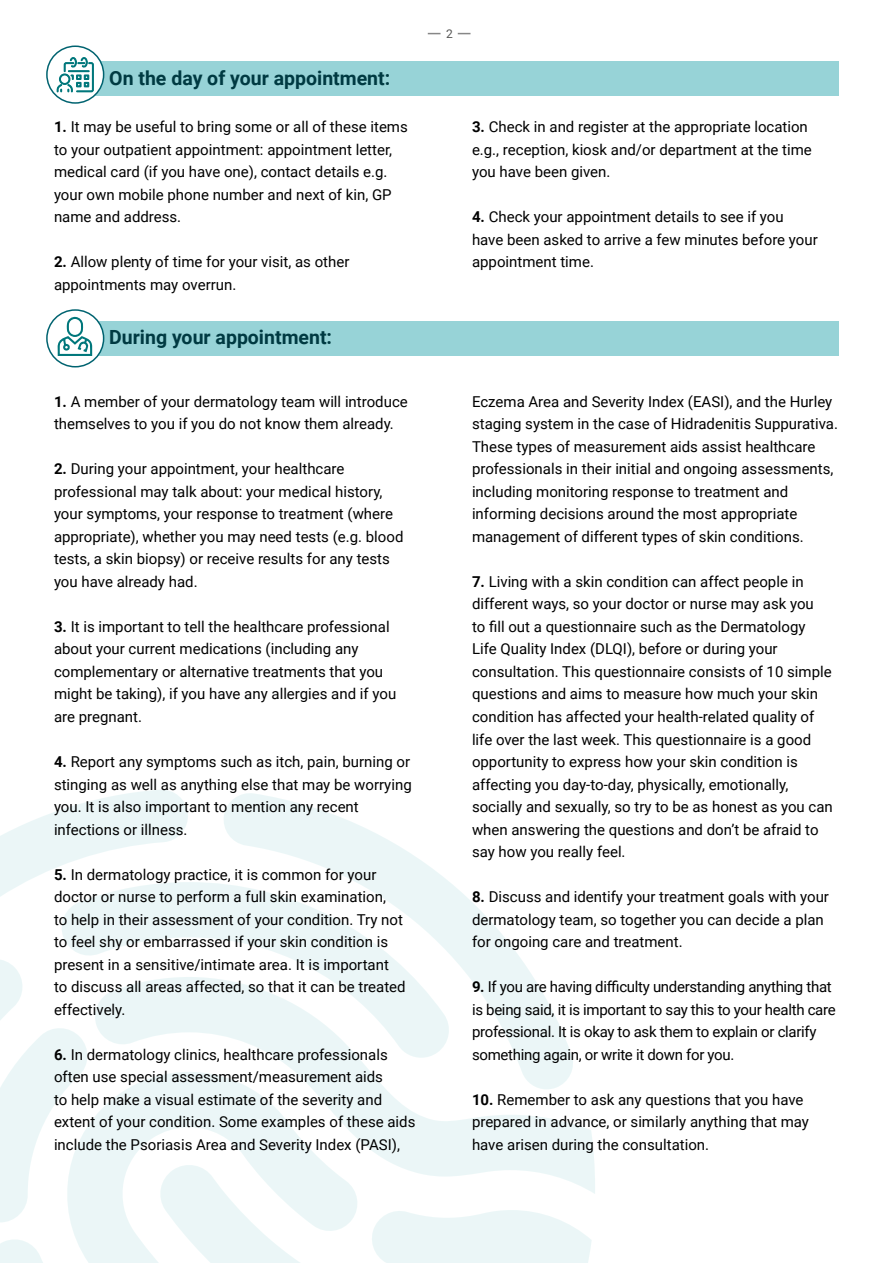
<style>
.page{position:relative;width:893px;height:1263px;background:#fff}
.page>*{position:absolute;margin:0;border:0;box-sizing:border-box;transform-origin:0 0}
.t1{font:700 19.5px "Roboto";color:#00464f}
.t2{font:15px/22.5px "Roboto";color:#000}
.t3{font:15px/22.5px "Roboto";letter-spacing:-.02em;color:#000}
.t4{font:12px "Roboto";color:#575756}
.s1{font-weight:700}
</style>
<div class="page">
<div style="left:189px;top:882px;width:33px;height:58px;background:#ebf6f7"></div>
<svg style="left:0;top:977px;width:592px;height:286px"></svg>
<svg style="left:222px;top:793px;width:354px;height:296px"></svg>
<svg style="left:0;top:790px;width:189px;height:246px"></svg>
<div style="left:65px;top:61px;width:774px;height:35px;background:#97d3d7"></div>
<div style="left:69px;top:321px;width:770px;height:34px;background:#97d3d7"></div>
<svg style="left:428px;top:33px;width:13px;height:1px"></svg>
<svg style="left:458px;top:33px;width:12px;height:1px"></svg>
<div style="left:47px;top:46px;width:57px;height:57px;background:#fff;border-radius:50%"></div>
<div style="left:46px;top:45px;width:58px;height:59px;border:2px solid #006370;border-radius:50%"></div>
<div style="left:47px;top:310px;width:57px;height:57px;background:#fff;border-radius:50%"></div>
<div style="left:46px;top:309px;width:58px;height:58px;border:2px solid #006370;border-radius:50%"></div>
<svg style="left:56px;top:57px;width:38px;height:47px"></svg>
<svg style="left:57px;top:316px;width:35px;height:40px"></svg>
<h1 class="t1" style="left:109px;top:64px;width:283px">On the day of your appointment:</h1>
<p class="t2" style="left:54px;top:115px;width:355px"><span class="s1">1.</span> It may be useful to bring some or all of these items to your outpatient appointment: appointment letter, medical card (if you have one), contact details e.g. your own mobile phone number and next of kin, GP name and address.</p>
<p class="t2" style="left:54px;top:250px;width:297px"><span class="s1">2.</span> Allow plenty of time for your visit, as other appointments may overrun.</p>
<h1 class="t1" style="left:109px;top:324px;width:224px">During your appointment:</h1>
<p class="t2" style="left:54px;top:390px;width:355px"><span class="s1">1.</span> A member of your dermatology team will introduce themselves to you if you do not know them already.</p>
<p class="t2" style="left:54px;top:457px;width:351px"><span class="s1">2.</span> During your appointment, your healthcare professional may talk about: your medical history, your symptoms, your response to treatment (where appropriate), whether you may need tests (e.g. blood tests, a skin biopsy) or receive results for any tests you have already had.</p>
<p class="t2" style="left:54px;top:615px;width:344px"><span class="s1">3.</span> It is important to tell the healthcare professional about your current medications (including any complementary or alternative treatments that you might be taking), if you have any allergies and if you are pregnant.</p>
<p class="t2" style="left:54px;top:750px;width:359px"><span class="s1">4.</span> Report any symptoms such as itch, pain, burning or stinging as well as anything else that may be worrying you. It is also important to mention any recent infections or illness.</p>
<p class="t2" style="left:54px;top:862px;width:353px"><span class="s1">5.</span> In dermatology practice, it is common for your doctor or nurse to perform a full skin examination,<br>to help in their assessment of your condition. Try not to feel shy or embarrassed if your skin condition is present in a sensitive/intimate area. It is important to discuss all areas affected, so that it can be treated effectively.</p>
<p class="t2" style="left:54px;top:1042px;width:363px"><span class="s1">6.</span> In dermatology clinics, healthcare professionals often use special assessment/measurement aids<br>to help make a visual estimate of the severity and extent of your condition. Some examples of these aids include the Psoriasis Area and Severity Index (PASI),</p>
<p class="t4" style="left:446px;top:25px;width:8px">2</p>
<p class="t2" style="left:472px;top:115px;width:341px"><span class="s1">3.</span> Check in and register at the appropriate location e.g., reception, kiosk and/or department at the time you have been given.</p>
<p class="t2" style="left:472px;top:205px;width:347px"><span class="s1">4.</span> Check your appointment details to see if you have been asked to arrive a few minutes before your appointment time.</p>
<p class="t2" style="left:472px;top:390px;width:367px">Eczema Area and Severity Index (EASI), and the Hurley staging system in the case of Hidradenitis Suppurativa.<br>These types of measurement aids assist healthcare professionals in their initial and ongoing assessments, including monitoring response to treatment and informing decisions around the most appropriate management of different types of skin conditions.</p>
<p class="t2" style="left:472px;top:570px;width:362px"><span class="s1">7.</span> Living with a skin condition can affect people in different ways, so your doctor or nurse may ask you<br>to fill out a questionnaire such as the Dermatology Life Quality Index (DLQI), before or during your consultation. This questionnaire consists of 10 simple questions and aims to measure how much your skin condition has affected your health-related quality of life over the last week. This questionnaire is a good opportunity to express how your skin condition is affecting you day-to-day, physically, emotionally, socially and sexually, so try to be as honest as you can when answering the questions and don’t be afraid to say how you really feel.</p>
<p class="t2" style="left:472px;top:885px;width:358px"><span class="s1">8.</span> Discuss and identify your treatment goals with your dermatology team, so together you can decide a plan for ongoing care and treatment.</p>
<p class="t3" style="left:472px;top:975px;width:365px"><span class="s1">9.</span> If you are having difficulty understanding anything that is being said, it is important to say this to your health care professional. It is okay to ask them to explain or clarify something again, or write it down for you.</p>
<p class="t2" style="left:472px;top:1087px;width:339px"><span class="s1">10.</span> Remember to ask any questions that you have prepared in advance, or similarly anything that may have arisen during the consultation.</p>
</div>
